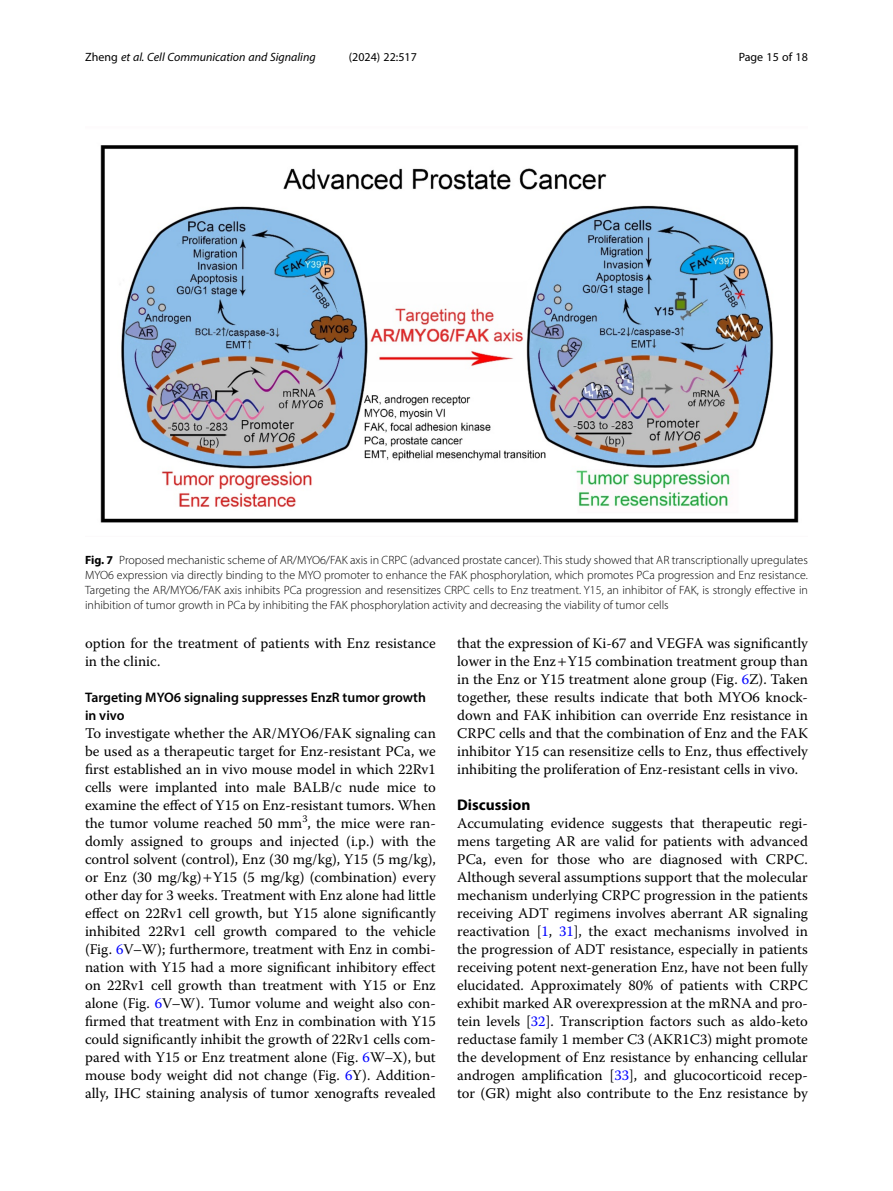
<style>
.page{position:relative;width:893px;height:1191px;background:#fff}
.page>*{position:absolute;margin:0;border:0;box-sizing:border-box;transform-origin:0 0}
.Head_1{font:700 15.45px "Myriad Pro";color:#000}
.Body_Text{font:14.7px/18px "Warnock Pro";color:#000;text-align:justify}
.Head_2{font:600 13.8px/18px "Myriad Pro";color:#000}
.Figure_Caption{font:300 12px/15px "Myriad Pro";color:#000;text-align:justify}
.t1{font:italic 12px "Myriad Pro";color:#000}
.t2{font:12px "Myriad Pro";color:#000}
.s1{font-style:normal}
.s2{font-weight:700}
.s3{color:#00f}
</style>
<div class="page">
<img style="left:100px;top:145px;width:699px;height:378px">
<p class="t1" style="left:85px;top:50px;width:232px"><span class="s1">Zheng</span> et al. Cell Communication and Signaling</p>
<p class="t2" style="left:349px;top:50px;width:70px">(2024) 22:517</p>
<p class="t2" style="left:739px;top:50px;width:71px">Page 15 of 18</p>
<p class="Figure_Caption" style="left:85px;top:552px;width:724px"><span class="s2">Fig. 7</span> Proposed mechanistic scheme of AR/MYO6/FAK axis in CRPC (advanced prostate cancer). This study showed that AR transcriptionally upregulates MYO6 expression via directly binding to the MYO promoter to enhance the FAK phosphorylation, which promotes PCa progression and Enz resistance.<br>Targeting the AR/MYO6/FAK axis inhibits PCa progression and resensitizes CRPC cells to Enz treatment. Y15, an inhibitor of FAK, is strongly effective in inhibition of tumor growth in PCa by inhibiting the FAK phosphorylation activity and decreasing the viability of tumor cells</p>
<p class="Body_Text" style="left:85px;top:634px;width:352px">option for the treatment of patients with Enz resistance in the clinic.</p>
<p class="Head_2" style="left:85px;top:688px;width:342px">Targeting MYO6 signaling suppresses EnzR tumor growth in vivo</p>
<p class="Body_Text" style="left:85px;top:724px;width:352px">To investigate whether the AR/MYO6/FAK signaling can be used as a therapeutic target for Enz-resistant PCa, we first established an in vivo mouse model in which 22Rv1 cells were implanted into male BALB/c nude mice to examine the effect of Y15 on Enz-resistant tumors. When the tumor volume reached 50 mm<sup>3</sup>, the mice were ran&shy;domly assigned to groups and injected (i.p.) with the control solvent (control), Enz (30 mg/kg), Y15 (5 mg/kg), or Enz (30 mg/kg) Y15 (5 mg/kg) (combination) every other day for 3 weeks. Treatment with Enz alone had little effect on 22Rv1 cell growth, but Y15 alone significantly inhibited 22Rv1 cell growth compared to the vehicle (Fig. <span class="s3">6</span>V–W); furthermore, treatment with Enz in combi&shy;nation with Y15 had a more significant inhibitory effect on 22Rv1 cell growth than treatment with Y15 or Enz alone (Fig. <span class="s3">6</span>V–W). Tumor volume and weight also con&shy;firmed that treatment with Enz in combination with Y15 could significantly inhibit the growth of 22Rv1 cells com&shy;pared with Y15 or Enz treatment alone (Fig. <span class="s3">6</span>W–X), but mouse body weight did not change (Fig. <span class="s3">6</span>Y). Addition&shy;ally, IHC staining analysis of tumor xenografts revealed</p>
<p class="Body_Text" style="left:457px;top:634px;width:352px">that the expression of Ki-67 and VEGFA was significantly lower in the Enz Y15 combination treatment group than in the Enz or Y15 treatment alone group (Fig. <span class="s3">6</span>Z). Taken together, these results indicate that both MYO6 knock&shy;down and FAK inhibition can override Enz resistance in CRPC cells and that the combination of Enz and the FAK inhibitor Y15 can resensitize cells to Enz, thus effectively inhibiting the proliferation of Enz-resistant cells in vivo.</p>
<p class="Head_1" style="left:457px;top:795px;width:75px">Discussion</p>
<p class="Body_Text" style="left:457px;top:814px;width:352px">Accumulating evidence suggests that therapeutic regi&shy;mens targeting AR are valid for patients with advanced PCa, even for those who are diagnosed with CRPC.<br>Although several assumptions support that the molecular mechanism underlying CRPC progression in the patients receiving ADT regimens involves aberrant AR signaling reactivation [<span class="s3">1</span>, <span class="s3">31</span>], the exact mechanisms involved in the progression of ADT resistance, especially in patients receiving potent next-generation Enz, have not been fully elucidated. Approximately 80% of patients with CRPC exhibit marked AR overexpression at the mRNA and pro&shy;tein levels [<span class="s3">32</span>]. Transcription factors such as aldo-keto reductase family 1 member C3 (AKR1C3) might promote the development of Enz resistance by enhancing cellular androgen amplification [<span class="s3">33</span>], and glucocorticoid recep&shy;tor (GR) might also contribute to the Enz resistance by</p>
</div>
